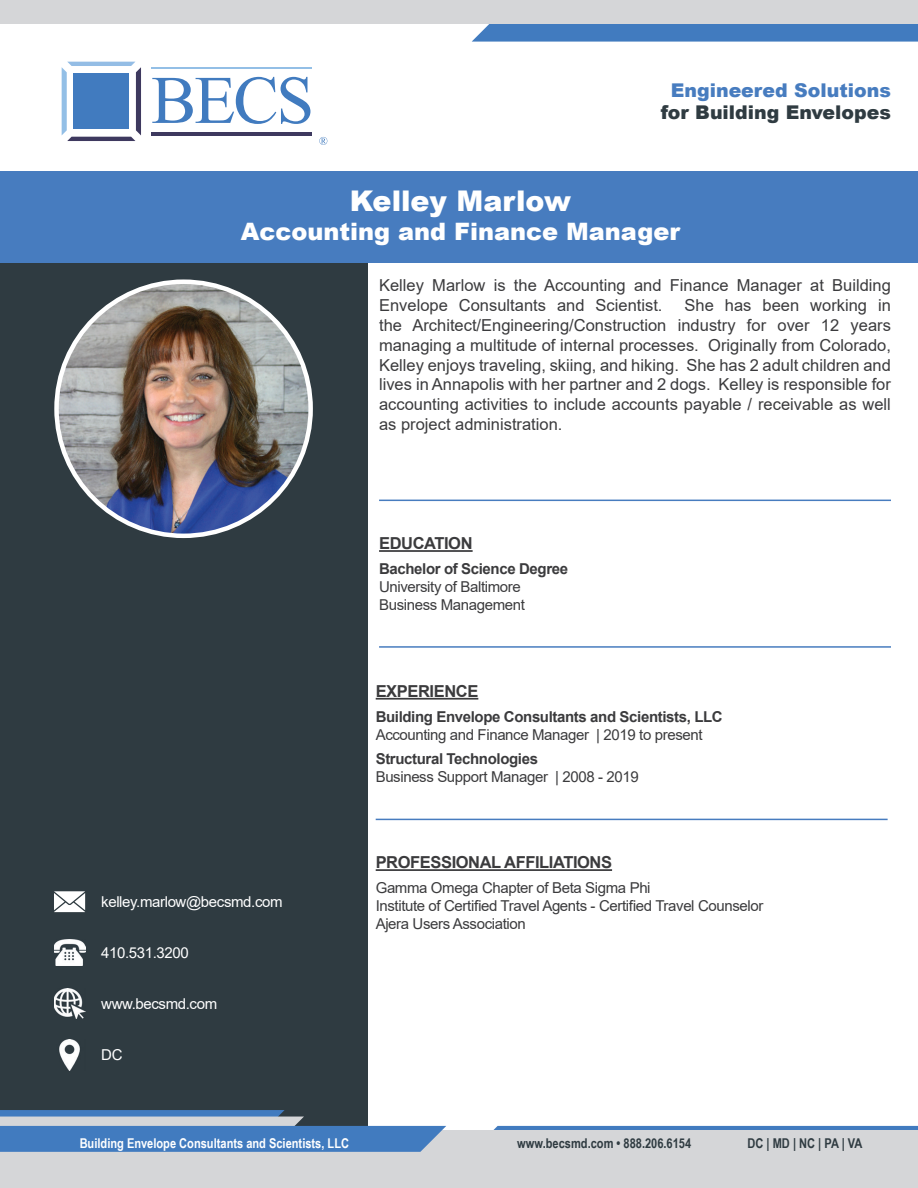
<style>
.page{position:relative;width:918px;height:1188px;background:#fff}
.page>*{position:absolute;margin:0;border:0;box-sizing:border-box;transform-origin:0 0}
.t1{font:900 28.5px "Arial";color:#fff}
.t2{font:900 24px "Arial";color:#fff}
.t3{font:900 18.9px "Arial";color:#2f3b41}
.t4{font:900 18.9px "Arial";color:#477cbf}
.t5{font:16.5px/19.8px "Arial";color:#3b3b3d}
.t6{font:700 16.5px "Arial";letter-spacing:-.025em;color:#3b3b3d}
.t7{font:15px/18px "Arial";letter-spacing:-.025em;color:#3b3b3d}
.t8{font:700 15px "Arial";letter-spacing:-.025em;color:#3b3b3d}
.t9{font:15px "Arial";letter-spacing:-.025em;color:#fff}
.t10{font:700 13.5px "Arial Narrow";color:#fff}
.t11{font:700 13.5px "Arial Narrow";color:#2f3b41}
</style>
<div class="page">
<div style="left:0;top:181px;width:367px;height:988px;background:#2f3b41"></div>
<div style="left:0;top:172px;width:918px;height:91px;background:#477cbf"></div>
<svg style="left:62px;top:62px;width:79px;height:79px"></svg>
<div style="left:73px;top:74px;width:56px;height:55px;background:#417bbf"></div>
<hr style="left:151px;top:132px;width:161px;height:4px;background:#3e395f">
<svg style="left:152px;top:77px;width:158px;height:47px"></svg>
<hr style="left:151px;top:67px;width:161px;height:2px;background:#93bfe6">
<svg style="left:319px;top:137px;width:8px;height:8px"></svg>
<svg style="left:472px;top:1126px;width:446px;height:5px;background:#6692c6"></svg>
<div style="left:0;top:1131px;width:918px;height:57px;background:#d5d6d8"></div>
<svg style="left:0;top:1110px;width:446px;height:42px;background:#658fbf"></svg>
<svg style="left:472px;top:24px;width:446px;height:18px;background:#4980c1"></svg>
<div style="left:0;top:0;width:918px;height:24px;background:#d5d6d8"></div>
<hr style="left:379px;top:500px;width:512px;height:1px;background:#477cbf">
<hr style="left:379px;top:646px;width:512px;height:2px;background:#477cbf">
<hr style="left:376px;top:819px;width:512px;height:1px;background:#477cbf">
<hr style="left:379px;top:550px;width:94px;height:2px;background:#3b3b3d">
<img style="left:59px;top:1039px;width:21px;height:32px">
<img style="left:54px;top:989px;width:31px;height:30px">
<img style="left:54px;top:940px;width:31px;height:26px">
<svg style="left:54px;top:891px;width:31px;height:21px"></svg>
<hr style="left:376px;top:698px;width:102px;height:2px;background:#3b3b3d">
<img style="left:57px;top:282px;width:254px;height:254px;border-radius:127px">
<hr style="left:376px;top:869px;width:236px;height:2px;background:#3b3b3d">
<p class="t4" style="left:671px;top:76px;width:222px">Engineered Solutions</p>
<p class="t3" style="left:661px;top:99px;width:232px">for Building Envelopes</p>
<h1 class="t1" style="left:350px;top:180px;width:223px">Kelley Marlow</h1>
<h2 class="t2" style="left:241px;top:214px;width:441px">Accounting and Finance Manager</h2>
<p class="t5" style="left:379px;top:276px;width:513px">Kelley Marlow is the Accounting and Finance Manager at Building<br>Envelope Consultants and Scientist.</p>
<p class="t5" style="left:379px;top:295px;width:513px;text-align:justify;text-indent:305px">She has been working in the Architect/Engineering/Construction industry for over 12 years managing a multitude of internal processes. Originally from Colorado, Kelley enjoys traveling, skiing, and hiking. She has 2 adult children and lives in Annapolis with her partner and 2 dogs. Kelley is responsible for accounting activities to include accounts payable / receivable as well as project administration.</p>
<p class="t6" style="left:379px;top:532px;width:95px">EDUCATION</p>
<p class="t8" style="left:379px;top:558px;width:191px">Bachelor of Science Degree</p>
<p class="t7" style="left:379px;top:578px;width:147px">University of Baltimore<br>Business Management</p>
<p class="t9" style="left:101px;top:892px;width:183px">kelley.marlow@becsmd.com</p>
<p class="t9" style="left:101px;top:943px;width:89px">410.531.3200</p>
<p class="t9" style="left:101px;top:994px;width:117px">www.becsmd.com</p>
<p class="t9" style="left:101px;top:1045px;width:23px">DC</p>
<p class="t6" style="left:376px;top:680px;width:104px">EXPERIENCE</p>
<p class="t8" style="left:376px;top:706px;width:349px">Building Envelope Consultants and Scientists, LLC</p>
<p class="t7" style="left:376px;top:725px;width:328px">Accounting and Finance Manager | 2019 to present</p>
<p class="t8" style="left:376px;top:749px;width:164px">Structural Technologies</p>
<p class="t7" style="left:376px;top:768px;width:265px">Business Support Manager | 2008 - 2019</p>
<p class="t6" style="left:376px;top:851px;width:238px">PROFESSIONAL AFFILIATIONS</p>
<p class="t7" style="left:376px;top:879px;width:389px">Gamma Omega Chapter of Beta Sigma Phi<br>Institute of Certified Travel Agents - Certified Travel Counselor<br>Ajera Users Association</p>
<p class="t10" style="left:80px;top:1133px;width:271px">Building Envelope Consultants and Scientists, LLC</p>
<p class="t11" style="left:517px;top:1133px;width:175px">www.becsmd.com • 888.206.6154</p>
<p class="t11" style="left:748px;top:1133px;width:116px">DC | MD | NC | PA | VA</p>
</div>
